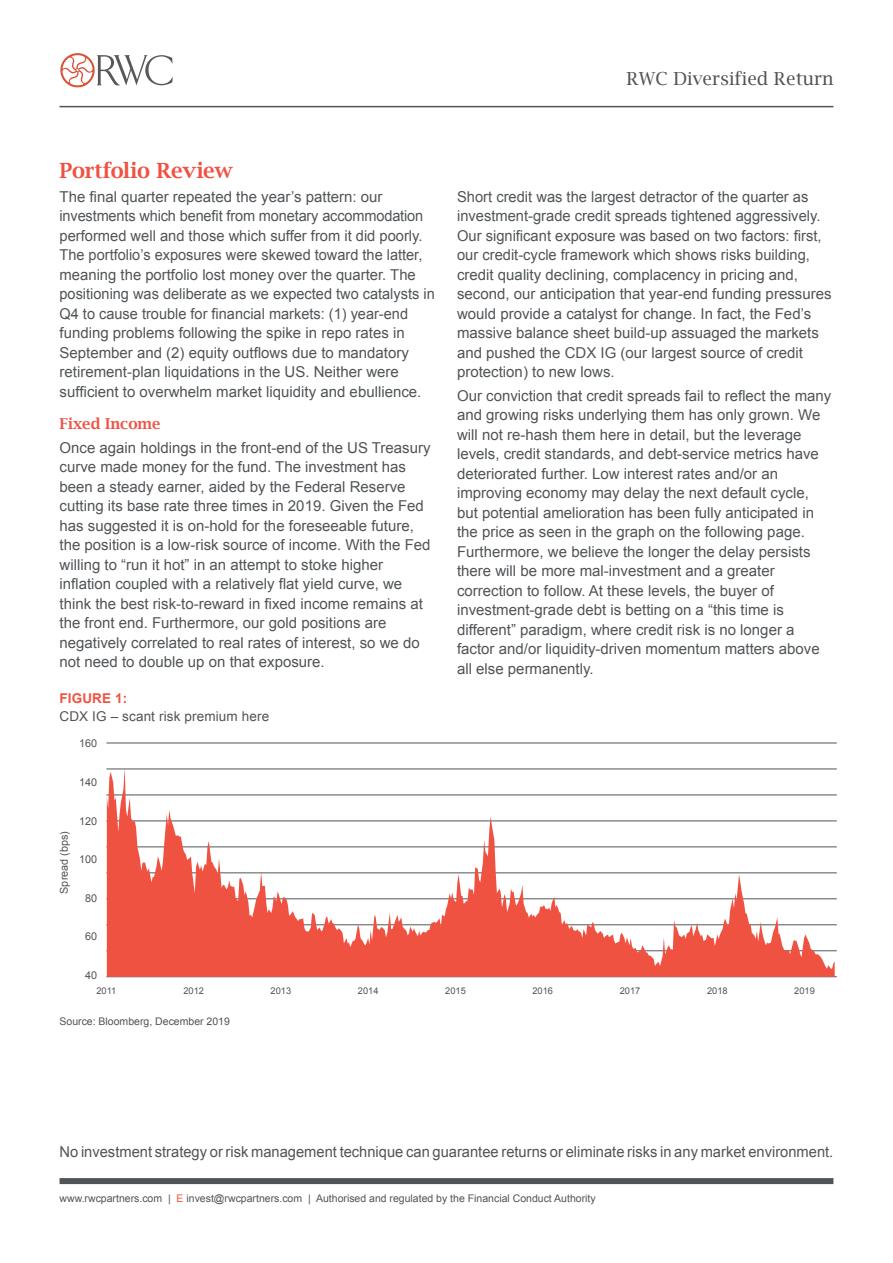
<style>
.page{position:relative;width:893px;height:1263px;background:#fff}
.page>*{position:absolute;margin:0;border:0;box-sizing:border-box;transform-origin:0 0}
.t1{font:600 21px "Lucida Bright";letter-spacing:-.015em;color:#f05242}
.t2{font:18px "Lucida Bright";color:#505457}
.t3{font:15px/19.5px "Arial";color:#505457}
.t4{font:600 15px "Lucida Bright";color:#f05242}
.t5{font:13.5px "Arial";letter-spacing:.01em;color:#505457}
.t6{font:700 13.5px "Arial";letter-spacing:.01em;color:#f05242}
.t7{font:10.8px "Arial";color:#515457}
.t8{font:10.5px "Arial";color:#505457}
.t9{font:9.3px "Arial";color:#515457}
.s1{color:#f05242}
</style>
<div class="page">
<div style="left:60px;top:1178px;width:773px;height:6px;background:#505457"></div>
<hr style="left:60px;top:106px;width:773px;height:1px;background:#505457">
<svg style="left:60px;top:53px;width:113px;height:35px"></svg>
<hr style="left:106px;top:950px;width:731px;height:1px;background:#515457">
<hr style="left:106px;top:976px;width:731px;height:1px;background:#515457">
<hr style="left:106px;top:924px;width:731px;height:1px;background:#515457">
<hr style="left:106px;top:898px;width:731px;height:1px;background:#515457">
<hr style="left:106px;top:872px;width:731px;height:1px;background:#515457">
<hr style="left:106px;top:847px;width:731px;height:1px;background:#515457">
<hr style="left:106px;top:821px;width:731px;height:1px;background:#515457">
<hr style="left:106px;top:795px;width:731px;height:1px;background:#515457">
<hr style="left:106px;top:769px;width:731px;height:1px;background:#515457">
<hr style="left:106px;top:743px;width:731px;height:1px;background:#515457">
<svg style="left:107px;top:768px;width:728px;height:209px"></svg>
<p class="t2" style="left:626px;top:69px;width:208px">RWC Diversified Return</p>
<h1 class="t1" style="left:60px;top:158px;width:175px">Portfolio Review</h1>
<p class="t3" style="left:60px;top:187px;width:377px">The final quarter repeated the year’s pattern: our investments which benefit from monetary accommodation performed well and those which suffer from it did poorly.<br>The portfolio’s exposures were skewed toward the latter, meaning the portfolio lost money over the quarter. The positioning was deliberate as we expected two catalysts in Q4 to cause trouble for financial markets: (1) year-end funding problems following the spike in repo rates in September and (2) equity outflows due to mandatory retirement-plan liquidations in the US. Neither were sufficient to overwhelm market liquidity and ebullience.</p>
<p class="t4" style="left:60px;top:415px;width:103px">Fixed Income</p>
<p class="t3" style="left:60px;top:438px;width:373px">Once again holdings in the front-end of the US Treasury curve made money for the fund. The investment has been a steady earner, aided by the Federal Reserve cutting its base rate three times in 2019. Given the Fed has suggested it is on-hold for the foreseeable future, the position is a low-risk source of income. With the Fed willing to “run it hot” in an attempt to stoke higher inflation coupled with a relatively flat yield curve, we think the best risk-to-reward in fixed income remains at the front end. Furthermore, our gold positions are negatively correlated to real rates of interest, so we do not need to double up on that exposure.</p>
<p class="t6" style="left:60px;top:690px;width:69px">FIGURE 1:</p>
<p class="t5" style="left:60px;top:708px;width:211px">CDX IG – scant risk premium here</p>
<p class="t7" style="left:57px;top:894px;width:64px;rotate:-90deg">Spread (bps)</p>
<p class="t7" style="left:79px;top:736px;width:20px">160</p>
<p class="t7" style="left:79px;top:775px;width:20px">140</p>
<p class="t7" style="left:79px;top:814px;width:20px">120</p>
<p class="t7" style="left:79px;top:852px;width:20px">100</p>
<p class="t7" style="left:85px;top:891px;width:14px">80</p>
<p class="t7" style="left:85px;top:929px;width:14px">60</p>
<p class="t7" style="left:85px;top:968px;width:14px">40</p>
<p class="t3" style="left:457px;top:187px;width:376px">Short credit was the largest detractor of the quarter as investment-grade credit spreads tightened aggressively.<br>Our significant exposure was based on two factors: first, our credit-cycle framework which shows risks building, credit quality declining, complacency in pricing and, second, our anticipation that year-end funding pressures would provide a catalyst for change. In fact, the Fed’s massive balance sheet build-up assuaged the markets and pushed the CDX IG (our largest source of credit protection) to new lows.</p>
<p class="t3" style="left:457px;top:386px;width:376px">Our conviction that credit spreads fail to reflect the many and growing risks underlying them has only grown. We will not re-hash them here in detail, but the leverage levels, credit standards, and debt-service metrics have deteriorated further. Low interest rates and/or an improving economy may delay the next default cycle, but potential amelioration has been fully anticipated in the price as seen in the graph on the following page.<br>Furthermore, we believe the longer the delay persists there will be more mal-investment and a greater correction to follow. At these levels, the buyer of investment-grade debt is betting on a “this time is different” paradigm, where credit risk is no longer a factor and/or liquidity-driven momentum matters above all else permanently.</p>
<p class="t9" style="left:96px;top:985px;width:21px">2011</p>
<p class="t9" style="left:183px;top:985px;width:22px">2012</p>
<p class="t9" style="left:271px;top:985px;width:22px">2013</p>
<p class="t9" style="left:358px;top:985px;width:22px">2014</p>
<p class="t9" style="left:445px;top:985px;width:22px">2015</p>
<p class="t9" style="left:532px;top:985px;width:22px">2016</p>
<p class="t9" style="left:620px;top:985px;width:22px">2017</p>
<p class="t9" style="left:707px;top:985px;width:22px">2018</p>
<p class="t9" style="left:794px;top:985px;width:22px">2019</p>
<p class="t8" style="left:60px;top:1015px;width:172px">Source: Bloomberg, December 2019</p>
<p class="t3" style="left:60px;top:1142px;width:775px">No investment strategy or risk management technique can guarantee returns or eliminate risks in any market environment.</p>
<p class="t8" style="left:60px;top:1192px;width:538px">www.rwcpartners.com | <span class="s1">E</span> invest@rwcpartners.com | Authorised and regulated by the Financial Conduct Authority</p>
</div>
